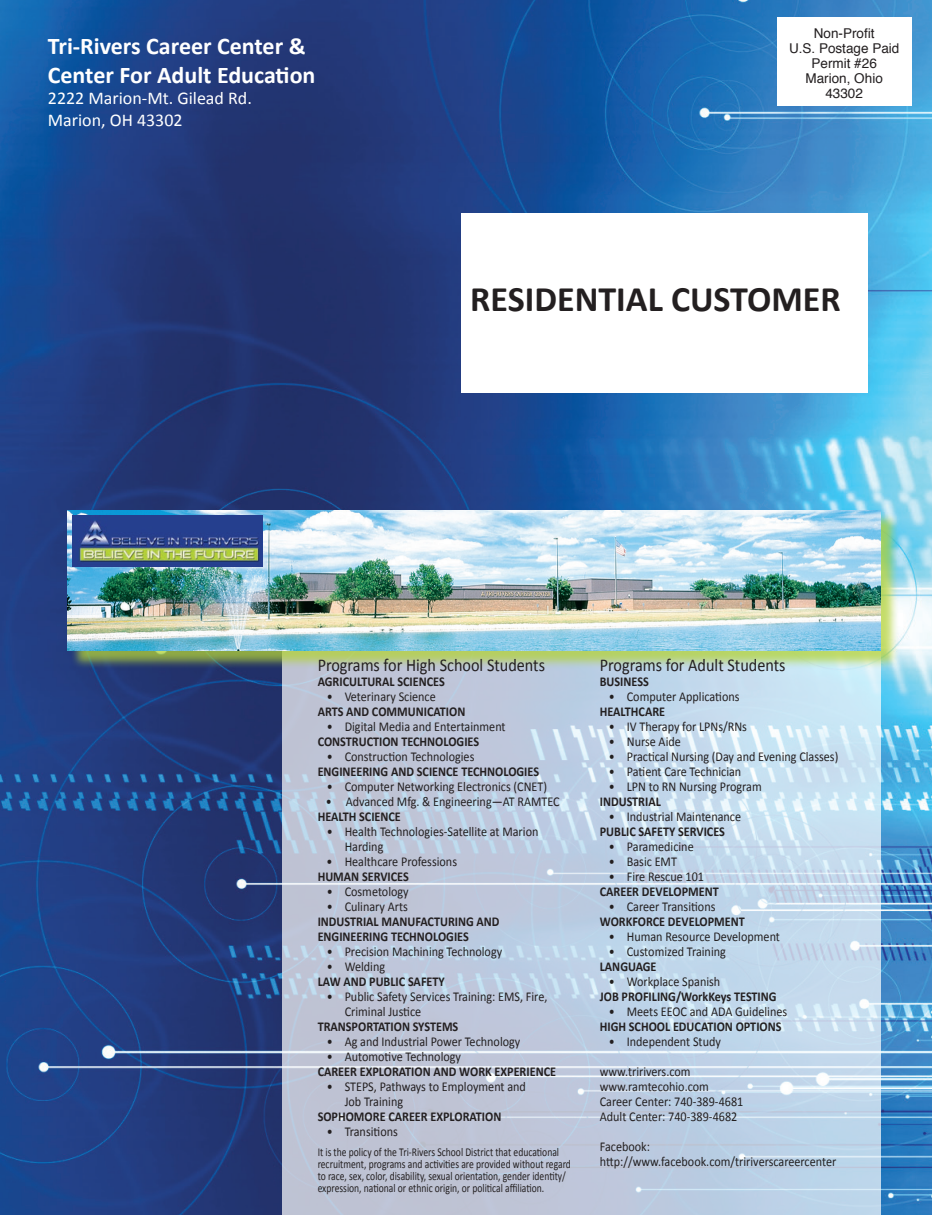
<style>
.page{position:relative;width:932px;height:1215px;background:#fff}
.page>*{position:absolute;margin:0;border:0;box-sizing:border-box;transform-origin:0 0}
.t1{font:700 36px "Calibri";color:#231f20}
.t2{font:700 24px/28.8px "Calibri";color:#fff}
.t3{font:18px "Calibri";color:#231f20;scale:.9 1}
.t4{font:18px/21.6px "Calibri";color:#fff}
.t5{font:13.5px/15px "Calibri";color:#231f20;scale:.9 1}
.t6{font:700 13.5px/15px "Calibri";color:#231f20;scale:.9 1}
.t7{font:13.5px/15px "Helvetica";color:#231f20;text-align:center}
.t8{font:12px/12px "Calibri";color:#231f20;scale:.8 1}
</style>
<div class="page">
<img style="left:0;top:0;width:932px;height:1215px">
<svg style="left:282px;top:669px;width:598px;height:546px;background:#c1d0e2"></svg>
<div style="left:70px;top:512px;width:829px;height:157px;background:#b3d238;opacity:.75"></div>
<img style="left:68px;top:510px;width:812px;height:140px">
<img style="left:72px;top:515px;width:191px;height:52px">
<div style="left:461px;top:213px;width:406px;height:180px;background:#fff"></div>
<div style="left:777px;top:17px;width:134px;height:88px;background:#fff"></div>
<h2 class="t2" style="left:48px;top:32px;width:269px">Tri-Rivers Career Center &amp;<br>Center For Adult Education</h2>
<h3 class="t4" style="left:48px;top:88px;width:205px">2222 Marion-Mt. Gilead Rd.<br>Marion, OH 43302</h3>
<p class="t7" style="left:789px;top:26px;width:112px">Non-Profit<br>U.S. Postage Paid<br>Permit #26<br>Marion, Ohio<br>43302</p>
<h1 class="t1" style="left:470px;top:276px;width:372px">RESIDENTIAL CUSTOMER</h1>
<h3 class="t3" style="left:318px;top:653px;width:254px">Programs for High School Students</h3>
<p class="t6" style="left:318px;top:674px;width:143px">AGRICULTURAL SCIENCES</p>
<p class="t5" style="left:327px;top:689px;width:123px">• Veterinary Science</p>
<p class="t6" style="left:318px;top:704px;width:165px">ARTS AND COMMUNICATION</p>
<p class="t5" style="left:327px;top:719px;width:200px">• Digital Media and Entertainment</p>
<p class="t6" style="left:318px;top:734px;width:181px">CONSTRUCTION TECHNOLOGIES</p>
<p class="t5" style="left:327px;top:749px;width:166px">• Construction Technologies</p>
<p class="t6" style="left:318px;top:764px;width:247px">ENGINEERING AND SCIENCE TECHNOLOGIES</p>
<p class="t5" style="left:327px;top:779px;width:246px">• Computer Networking Electronics (CNET)</p>
<p class="t5" style="left:326px;top:794px;width:261px">• Advanced Mfg. &amp; Engineering—AT RAMTEC</p>
<p class="t6" style="left:318px;top:809px;width:94px">HEALTH SCIENCE</p>
<p class="t5" style="left:344px;top:824px;width:217px;text-indent:-18px">• Health Technologies-Satellite at Marion<br>Harding</p>
<p class="t5" style="left:326px;top:854px;width:146px">• Healthcare Professions</p>
<p class="t6" style="left:317px;top:869px;width:103px">HUMAN SERVICES</p>
<p class="t5" style="left:327px;top:884px;width:93px">• Cosmetology</p>
<p class="t5" style="left:327px;top:899px;width:92px">• Culinary Arts</p>
<p class="t6" style="left:317px;top:914px;width:204px">INDUSTRIAL MANUFACTURING AND<br>ENGINEERING TECHNOLOGIES</p>
<p class="t5" style="left:327px;top:944px;width:197px">• Precision Machining Technology</p>
<p class="t5" style="left:327px;top:959px;width:66px">• Welding</p>
<p class="t6" style="left:318px;top:974px;width:143px">LAW AND PUBLIC SAFETY</p>
<p class="t5" style="left:344px;top:989px;width:227px;text-indent:-18px">• Public Safety Services Training: EMS, Fire,<br>Criminal Justice</p>
<p class="t6" style="left:318px;top:1019px;width:158px">TRANSPORTATION SYSTEMS</p>
<p class="t5" style="left:327px;top:1034px;width:217px">• Ag and Industrial Power Technology</p>
<p class="t5" style="left:327px;top:1049px;width:151px">• Automotive Technology</p>
<p class="t6" style="left:318px;top:1064px;width:266px">CAREER EXPLORATION AND WORK EXPERIENCE</p>
<p class="t5" style="left:344px;top:1079px;width:203px;text-indent:-18px">• STEPS, Pathways to Employment and<br>Job Training</p>
<p class="t6" style="left:318px;top:1109px;width:206px">SOPHOMORE CAREER EXPLORATION</p>
<p class="t5" style="left:327px;top:1124px;width:81px">• Transitions</p>
<p class="t8" style="left:318px;top:1146px;width:318px">It is the policy of the Tri-Rivers School District that educational recruitment, programs and activities are provided without regard to race, sex, color, disability, sexual orientation, gender identity/ expression, national or ethnic origin, or political affiliation.</p>
<h3 class="t3" style="left:600px;top:653px;width:208px">Programs for Adult Students</h3>
<p class="t6" style="left:600px;top:674px;width:56px">BUSINESS</p>
<p class="t5" style="left:609px;top:689px;width:147px">• Computer Applications</p>
<p class="t6" style="left:600px;top:704px;width:74px">HEALTHCARE</p>
<p class="t5" style="left:609px;top:719px;width:155px">• IV Therapy for LPNs/RNs</p>
<p class="t5" style="left:609px;top:734px;width:82px">• Nurse Aide</p>
<p class="t5" style="left:609px;top:749px;width:256px">• Practical Nursing (Day and Evening Classes)</p>
<p class="t5" style="left:609px;top:764px;width:149px">• Patient Care Technician</p>
<p class="t5" style="left:609px;top:779px;width:171px">• LPN to RN Nursing Program</p>
<p class="t6" style="left:600px;top:794px;width:69px">INDUSTRIAL</p>
<p class="t5" style="left:609px;top:809px;width:148px">• Industrial Maintenance</p>
<p class="t6" style="left:600px;top:824px;width:140px">PUBLIC SAFETY SERVICES</p>
<p class="t5" style="left:609px;top:839px;width:96px">• Paramedicine</p>
<p class="t5" style="left:609px;top:854px;width:77px">• Basic EMT</p>
<p class="t5" style="left:609px;top:869px;width:107px">• Fire Rescue 101</p>
<p class="t6" style="left:600px;top:884px;width:134px">CAREER DEVELOPMENT</p>
<p class="t5" style="left:609px;top:899px;width:120px">• Career Transitions</p>
<p class="t6" style="left:599px;top:914px;width:163px">WORKFORCE DEVELOPMENT</p>
<p class="t5" style="left:608px;top:929px;width:192px">• Human Resource Development</p>
<p class="t5" style="left:609px;top:944px;width:132px">• Customized Training</p>
<p class="t6" style="left:600px;top:959px;width:65px">LANGUAGE</p>
<p class="t5" style="left:609px;top:974px;width:125px">• Workplace Spanish</p>
<p class="t6" style="left:600px;top:989px;width:198px">JOB PROFILING/WorkKeys TESTING</p>
<p class="t5" style="left:609px;top:1004px;width:200px">• Meets EEOC and ADA Guidelines</p>
<p class="t6" style="left:600px;top:1019px;width:203px">HIGH SCHOOL EDUCATION OPTIONS</p>
<p class="t5" style="left:609px;top:1034px;width:126px">• Independent Study</p>
<p class="t5" style="left:600px;top:1064px;width:161px">www.tririvers.com www.ramtecohio.com<br>Career Center: 740-389-4681<br>Adult Center: 740-389-4682</p>
<p class="t5" style="left:600px;top:1139px;width:264px">Facebook: http://www.facebook.com/tririverscareercenter</p>
</div>
